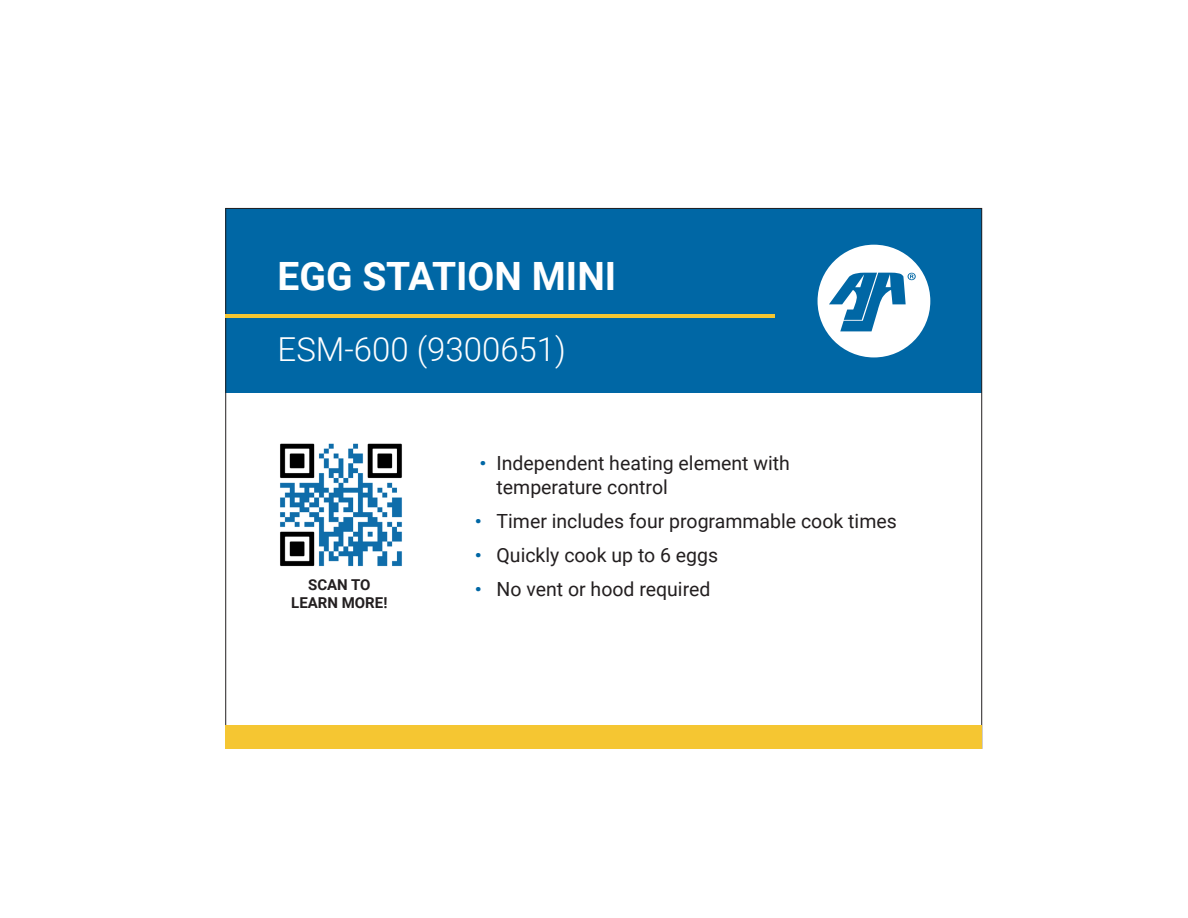
<style>
.page{position:relative;width:1188px;height:918px;background:#fff}
.page>*{position:absolute;margin:0;border:0;box-sizing:border-box;transform-origin:0 0}
.t1{font:700 39px "Roboto";color:#fff}
.t2{font:300 33px "Roboto";color:#fff}
.t3{font:19.5px "Roboto";color:#231f20}
.t4{font:700 15px "Roboto";color:#231f20}
.s1{font-weight:700;font-size:28.5px;color:#0067a5}
</style>
<div class="page">
<div style="left:226px;top:208px;width:756px;height:185px;background:#0067a5"></div>
<img style="left:280px;top:443px;width:122px;height:124px">
<svg style="left:818px;top:245px;width:112px;height:112px"></svg>
<hr style="left:226px;top:315px;width:549px;height:3px;background:#f5c632">
<div style="left:226px;top:725px;width:756px;height:24px;background:#f5c632"></div>
<p class="t1" style="left:278px;top:248px;width:340px">EGG STATION MINI</p>
<p class="t2" style="left:278px;top:326px;width:290px">ESM-600 (9300651)</p>
<p class="t4" style="left:308px;top:574px;width:64px">SCAN TO</p>
<p class="t4" style="left:291px;top:592px;width:98px">LEARN MORE!</p>
<p class="t3" style="left:479px;top:450px;width:313px"><span class="s1">·</span> Independent heating element with</p>
<p class="t3" style="left:497px;top:473px;width:173px">temperature control</p>
<p class="t3" style="left:474px;top:507px;width:424px"><span class="s1">·</span> Timer includes four programmable cook times</p>
<p class="t3" style="left:474px;top:542px;width:246px"><span class="s1">·</span> Quickly cook up to 6 eggs</p>
<p class="t3" style="left:474px;top:576px;width:238px"><span class="s1">·</span> No vent or hood required</p>
</div>
